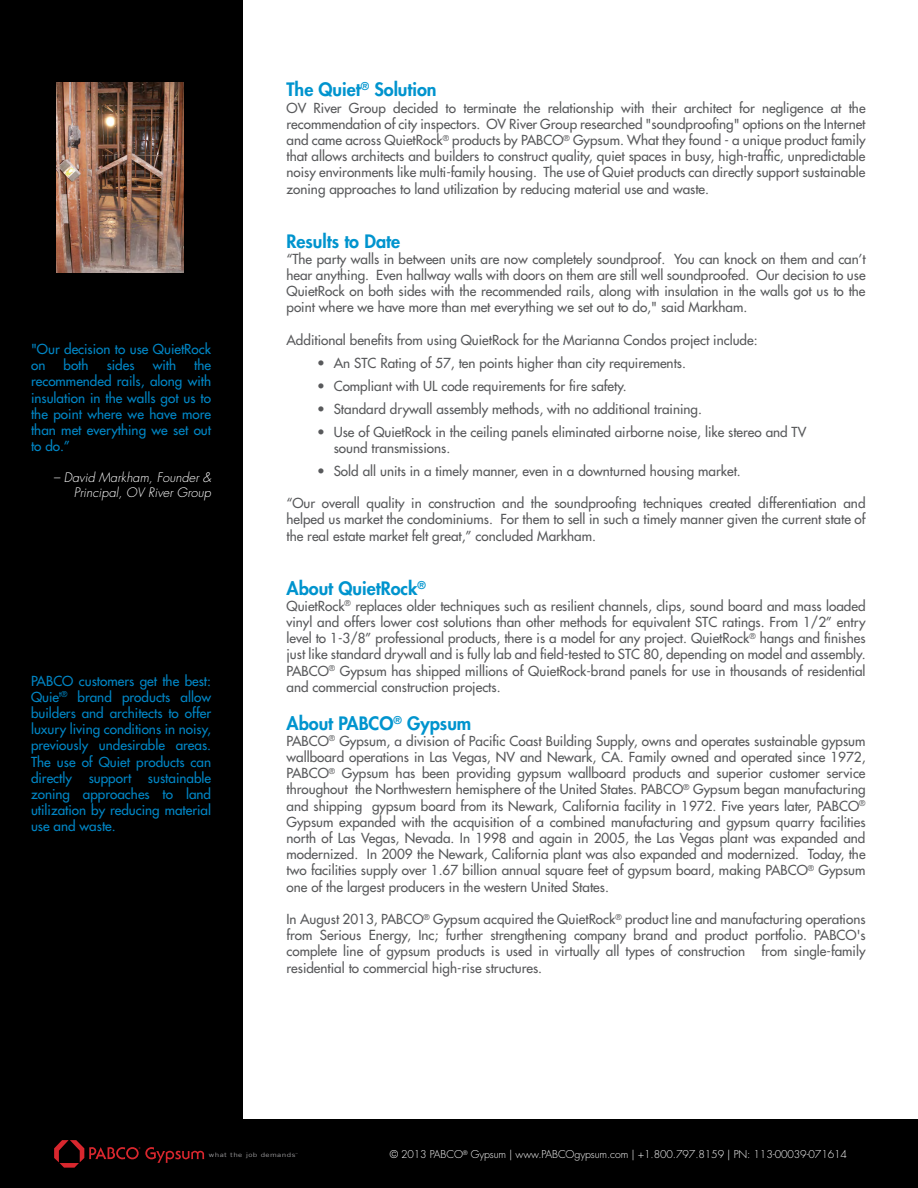
<style>
.page{position:relative;width:918px;height:1188px;background:#fff}
.page>*{position:absolute;margin:0;border:0;box-sizing:border-box;transform-origin:0 0}
.t1{font:800 18px "Futura";color:#0094ce}
.t2{font:13.5px/16.2px "Futura";color:#58595b;text-align:justify}
.Bullets_List_Benifit{font:13.5px/16.2px "Futura";color:#0086c5;text-align:justify}
.Bullets_List_Benifit-2{font:italic 300 12.75px/15.3px "Futura";color:#fff;text-align:right}
.t3{font:300 10.5px "Futura";letter-spacing:-.01em;color:#fff}
.t4{font:6.15px "Trade Gothic";letter-spacing:.05em;color:#99989a;scale:1.32 1}
</style>
<div class="page">
<div style="left:0;top:0;width:243px;height:1188px;background:#000"></div>
<div style="left:0;top:1119px;width:918px;height:69px;background:#000"></div>
<svg style="left:54px;top:1140px;width:150px;height:28px"></svg>
<img style="left:56px;top:82px;width:127px;height:191px">
<p class="Bullets_List_Benifit" style="left:31px;top:341px;width:182px">"Our decision to use QuietRock on</p>
<p class="Bullets_List_Benifit" style="left:31px;top:357px;width:182px;text-indent:163px">the recommended rails, along with insulation in the walls got us to the point where we have more than met everything we set out to do.”</p>
<p class="Bullets_List_Benifit-2" style="left:53px;top:470px;width:159px">– David Markham, Founder &amp;<br>Principal, OV River Group</p>
<p class="Bullets_List_Benifit" style="left:64px;top:357px;width:27px">both</p>
<p class="Bullets_List_Benifit" style="left:107px;top:357px;width:29px">sides</p>
<p class="Bullets_List_Benifit" style="left:153px;top:357px;width:25px">with</p>
<p class="Bullets_List_Benifit" style="left:31px;top:673px;width:182px">PABCO customers get the best:<br>Quie<sup>t®</sup> brand products allow builders and architects to offer luxury living conditions in noisy, previously undesirable areas.<br>The use of Quiet products can directly support sustainable zoning approaches to land utilization by reducing material use and waste.</p>
<p class="t1" style="left:286px;top:78px;width:152px">The Quiet<sup>®</sup> Solution</p>
<p class="t2" style="left:286px;top:100px;width:581px">OV River Group decided to terminate the relationship with their architect for negligence at the recommendation of city inspectors. OV River Group researched "soundproofing" options on the Internet and came across QuietRock<sup>®</sup> products by PABCO<sup>®</sup> Gypsum. What they found - a unique product family that allows architects and builders to construct quality, quiet spaces in busy, high-traffic, unpredictable noisy environments like multi-family housing. The use of Quiet products can directly support sustainable zoning approaches to land utilization by reducing material use and waste.</p>
<p class="t1" style="left:286px;top:230px;width:115px">Results to Date</p>
<p class="t2" style="left:286px;top:251px;width:581px">“The party walls in between units are now completely soundproof. You can knock on them and can’t hear anything. Even hallway walls with doors on them are still well soundproofed. Our decision to use QuietRock on both sides with the recommended rails, along with insulation in the walls got us to the point where we have more than met everything we set out to do," said Markham.</p>
<p class="t2" style="left:286px;top:332px;width:473px">Additional benefits from using QuietRock for the Marianna Condos project include:</p>
<p class="t2" style="left:317px;top:355px;width:370px">• An STC Rating of 57, ten points higher than city requirements.</p>
<p class="t2" style="left:317px;top:378px;width:311px">• Compliant with UL code requirements for fire safety.</p>
<p class="t2" style="left:317px;top:401px;width:386px">• Standard drywall assembly methods, with no additional training.</p>
<p class="t2" style="left:334px;top:424px;width:474px;text-indent:-16px">• Use of QuietRock in the ceiling panels eliminated airborne noise, like stereo and TV sound transmissions.</p>
<p class="t2" style="left:317px;top:463px;width:425px">• Sold all units in a timely manner, even in a downturned housing market.</p>
<p class="t2" style="left:286px;top:495px;width:581px">“Our overall quality in construction and the soundproofing techniques created differentiation and helped us market the condominiums. For them to sell in such a timely manner given the current state of the real estate market felt great,” concluded Markham.</p>
<p class="t1" style="left:286px;top:577px;width:141px">About QuietRock<sup>®</sup></p>
<p class="t2" style="left:286px;top:598px;width:581px">QuietRock<sup>®</sup> replaces older techniques such as resilient channels, clips, sound board and mass loaded vinyl and offers lower cost solutions than other methods for equivalent STC ratings. From 1/2” entry level to 1-3/8” professional products, there is a model for any project. QuietRock<sup>®</sup> hangs and finishes just like standard drywall and is fully lab and field-tested to STC 80, depending on model and assembly.<br>PABCO<sup>®</sup> Gypsum has shipped millions of QuietRock-brand panels for use in thousands of residential and commercial construction projects.</p>
<p class="t1" style="left:286px;top:712px;width:186px">About PABCO<sup>®</sup> Gypsum</p>
<p class="t2" style="left:286px;top:733px;width:581px">PABCO<sup>®</sup> Gypsum, a division of Pacific Coast Building Supply, owns and operates sustainable gypsum wallboard operations in Las Vegas, NV and Newark, CA. Family owned and operated since 1972, PABCO<sup>®</sup> Gypsum has been providing gypsum wallboard products and superior customer service throughout the Northwestern hemisphere of the United States. PABCO<sup>®</sup> Gypsum began manufacturing and shipping gypsum board from its Newark, California facility in 1972. Five years later, PABCO<sup>® </sup>Gypsum expanded with the acquisition of a combined manufacturing and gypsum quarry facilities north of Las Vegas, Nevada. In 1998 and again in 2005, the Las Vegas plant was expanded and modernized. In 2009 the Newark, California plant was also expanded and modernized. Today, the two facilities supply over 1.67 billion annual square feet of gypsum board, making PABCO<sup>®</sup> Gypsum one of the largest producers in the western United States.</p>
<p class="t2" style="left:286px;top:911px;width:581px">In August 2013, PABCO<sup>®</sup> Gypsum acquired the QuietRock<sup>®</sup> product line and manufacturing operations from Serious Energy, Inc; further strengthening company brand and product portfolio. PABCO's complete line of gypsum products is used in virtually all types of construction ─ from single-family residential to commercial high-rise structures.</p>
<p class="t4" style="left:209px;top:1152px;width:67px">what the job demands</p>
<p class="t3" style="left:390px;top:1148px;width:459px">© 2013 PABCO<sup>®</sup> Gypsum | www.PABCOgypsum.com | +1.800.797.8159 | PN: 113-00039-071614</p>
</div>
